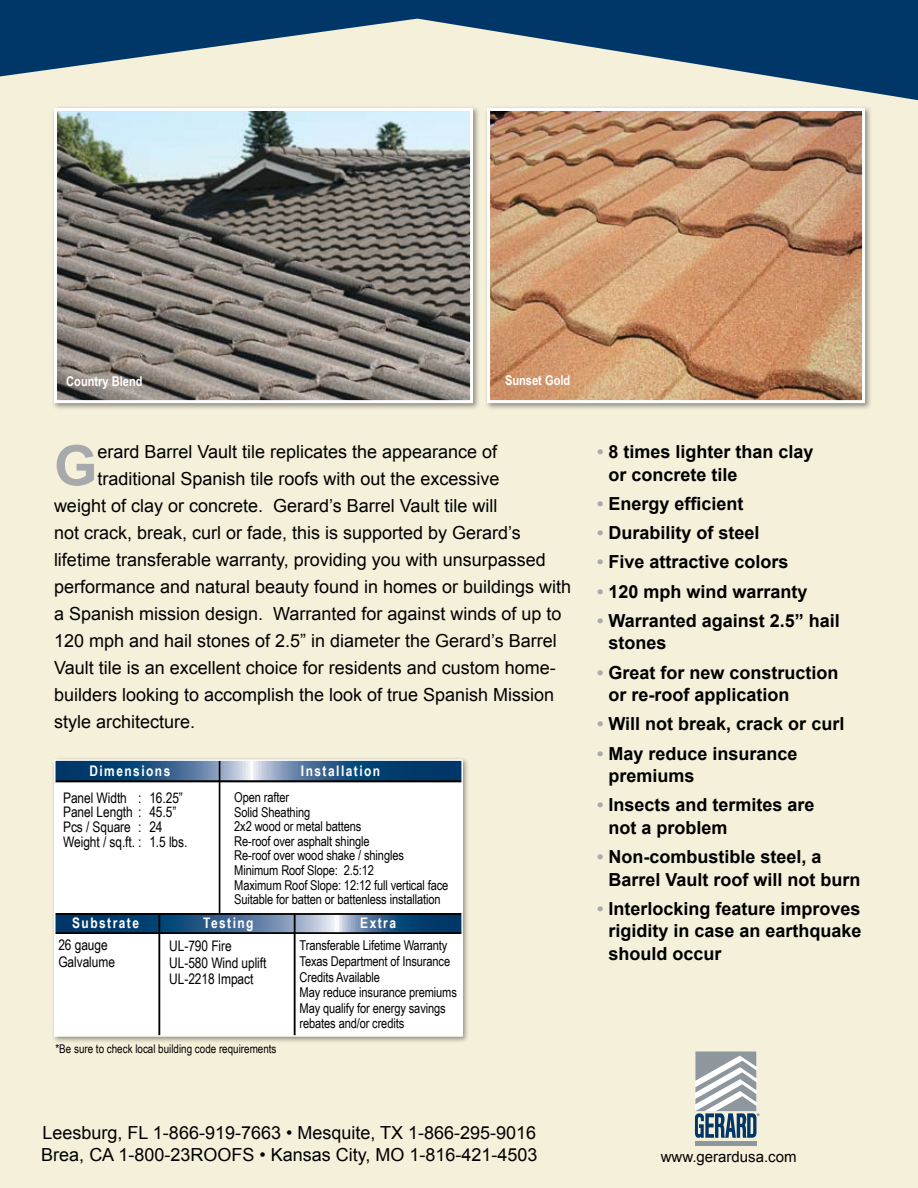
<style>
.page{position:relative;width:918px;height:1188px;background:#f5f0da}
.page>*{position:absolute;margin:0;border:0;box-sizing:border-box;transform-origin:0 0}
.t1{font:700 55.65px "Arial";color:#a7a9ac}
.t2{font:18px/21.6px "Arial";color:#000}
.t3{font:700 18px/22.5px "Arial";color:#000}
.t4{font:15px "Arial";color:#000}
.t5{font:14.55px/14.5px "Arial Narrow";letter-spacing:-.005em;color:#000}
.t6{font:700 14.55px "Arial Narrow";letter-spacing:.1em;color:#fff}
.t7{font:13.5px/14.5px "Arial Narrow";letter-spacing:-.01em;color:#000}
.t8{font:700 13.5px "Arial Narrow";color:#fff}
.t9{font:12px "Arial Narrow";color:#000}
.s1{color:#a7a9ac}
</style>
<div class="page">
<svg style="left:0;top:0;width:918px;height:101px;fill:#003768"></svg>
<div style="left:50px;top:104px;width:431px;height:307px;background:#000;opacity:.4"></div>
<img style="left:58px;top:112px;width:411px;height:287px">
<div style="left:54px;top:108px;width:419px;height:295px;border:3px solid #fff"></div>
<div style="left:50px;top:756px;width:421px;height:289px;background:#000;opacity:.4"></div>
<div style="left:55px;top:760px;width:407px;height:276px;background:#fff"></div>
<svg style="left:57px;top:762px;width:403px;height:18px;background:#37648d"></svg>
<svg style="left:57px;top:915px;width:403px;height:17px;background:#39658e"></svg>
<hr style="left:55px;top:780px;width:407px;height:2px;background:#000">
<hr style="left:219px;top:760px;width:1px;height:154px;background:#000">
<hr style="left:55px;top:913px;width:407px;height:2px;background:#000">
<hr style="left:55px;top:932px;width:407px;height:2px;background:#000">
<hr style="left:158px;top:914px;width:2px;height:122px;background:#000">
<hr style="left:294px;top:914px;width:2px;height:122px;background:#000">
<div style="left:54px;top:759px;width:409px;height:278px;border:2px solid #fff"></div>
<svg style="left:695px;top:1051px;width:64px;height:87px;background:#a0adb5"></svg>
<hr style="left:695px;top:1142px;width:61px;height:4px;background:#8e979d">
<div style="left:483px;top:104px;width:390px;height:307px;background:#000;opacity:.4"></div>
<img style="left:491px;top:112px;width:370px;height:287px">
<div style="left:487px;top:108px;width:378px;height:295px;border:3px solid #fff"></div>
<p class="t8" style="left:66px;top:373px;width:78px">Country Blend</p>
<p class="t8" style="left:505px;top:372px;width:67px">Sunset Gold</p>
<h1 class="t1" style="left:54px;top:434px;width:45px">G</h1>
<p class="t2" style="left:97px;top:441px;width:401px">erard Barrel Vault tile replicates the appearance of</p>
<p class="t2" style="left:97px;top:468px;width:404px">traditional Spanish tile roofs with out the excessive</p>
<p class="t2" style="left:54px;top:495px;width:445px">weight of clay or concrete. Gerard’s Barrel Vault tile will</p>
<p class="t2" style="left:54px;top:522px;width:468px">not crack, break, curl or fade, this is supported by Gerard’s</p>
<p class="t2" style="left:54px;top:549px;width:493px">lifetime transferable warranty, providing you with unsurpassed</p>
<p class="t2" style="left:54px;top:576px;width:519px">performance and natural beauty found in homes or buildings with</p>
<p class="t2" style="left:54px;top:603px;width:509px">a Spanish mission design. Warranted for against winds of up to</p>
<p class="t2" style="left:54px;top:630px;width:504px">120 mph and hail stones of 2.5” in diameter the Gerard’s Barrel</p>
<p class="t2" style="left:54px;top:657px;width:503px">Vault tile is an excellent choice for residents and custom home-</p>
<p class="t2" style="left:54px;top:684px;width:502px">builders looking to accomplish the look of true Spanish Mission</p>
<p class="t2" style="left:54px;top:711px;width:143px">style architecture.</p>
<p class="t6" style="left:89px;top:762px;width:82px">Dimensions</p>
<p class="t6" style="left:301px;top:762px;width:81px">Installation</p>
<p class="t7" style="left:234px;top:790px;width:216px">Open rafter<br>Solid Sheathing<br>2x2 wood or metal battens<br>Re-roof over asphalt shingle<br>Re-roof over wood shake / shingles<br>Minimum Roof Slope: 2.5:12<br>Maximum Roof Slope: 12:12 full vertical face<br>Suitable for batten or battenless installation</p>
<p class="t5" style="left:58px;top:937px;width:58px;line-height:16.6px">26 gauge<br>Galvalume</p>
<p class="t5" style="left:169px;top:938px;width:99px;line-height:16.6px">UL-790 Fire<br>UL-580 Wind uplift<br>UL-2218 Impact</p>
<p class="t7" style="left:300px;top:938px;width:159px;line-height:15.6px">Transferable Lifetime Warranty<br>Texas Department of Insurance<br>Credits Available<br>May reduce insurance premiums<br>May qualify for energy savings rebates and/or credits</p>
<p class="t5" style="left:63px;top:790px;width:80px;text-align:justify">Panel Width :<br>Panel Length :<br>Pcs / Square :<br>Weight / sq.ft. :</p>
<p class="t5" style="left:149px;top:790px;width:40px">16.25”<br>45.5”<br>24<br>1.5 lbs.</p>
<p class="t6" style="left:72px;top:914px;width:68px">Substrate</p>
<p class="t6" style="left:203px;top:914px;width:52px">Testing</p>
<p class="t6" style="left:360px;top:914px;width:37px">Extra</p>
<p class="t9" style="left:56px;top:1042px;width:222px">*Be sure to check local building code requirements</p>
<p class="t3" style="left:608px;top:441px;width:207px;text-indent:-11px"><span class="s1">•</span> 8 times lighter than clay or concrete tile</p>
<p class="t3" style="left:597px;top:492px;width:148px"><span class="s1">•</span> Energy efficient</p>
<p class="t3" style="left:597px;top:522px;width:164px"><span class="s1">•</span> Durability of steel</p>
<p class="t3" style="left:597px;top:551px;width:193px"><span class="s1">•</span> Five attractive colors</p>
<p class="t3" style="left:597px;top:580px;width:212px"><span class="s1">•</span> 120 mph wind warranty</p>
<p class="t3" style="left:608px;top:609px;width:233px;text-indent:-11px"><span class="s1">•</span> Warranted against 2.5” hail stones</p>
<p class="t3" style="left:608px;top:661px;width:232px;text-indent:-11px"><span class="s1">•</span> Great for new construction or re-roof application</p>
<p class="t3" style="left:597px;top:713px;width:249px"><span class="s1">•</span> Will not break, crack or curl</p>
<p class="t3" style="left:608px;top:742px;width:191px;text-indent:-11px"><span class="s1">•</span> May reduce insurance premiums</p>
<p class="t3" style="left:608px;top:794px;width:208px;text-indent:-11px"><span class="s1">•</span> Insects and termites are not a problem</p>
<p class="t3" style="left:608px;top:846px;width:254px;text-indent:-11px"><span class="s1">•</span> Non-combustible steel, a<br>Barrel Vault roof will not burn</p>
<p class="t3" style="left:608px;top:897px;width:255px;text-align:justify;text-indent:-11px"><span class="s1">•</span> Interlocking feature improves rigidity in case an earthquake should occur</p>
<p class="t2" style="left:41px;top:1122px;width:498px">Leesburg, FL 1-866-919-7663 • Mesquite, TX 1-866-295-9016<br>Brea, CA 1-800-23ROOFS • Kansas City, MO 1-816-421-4503</p>
<p class="t4" style="left:661px;top:1148px;width:137px">www.gerardusa.com</p>
</div>
